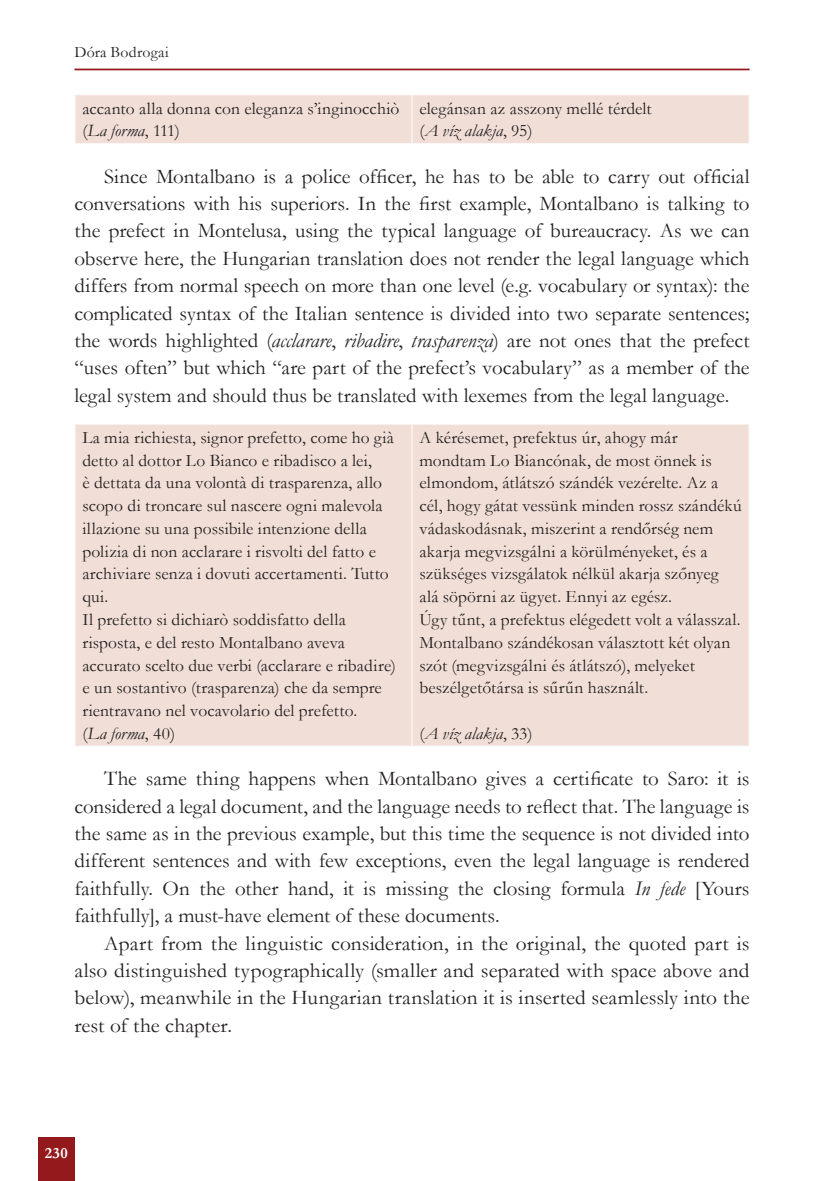
<style>
.page{position:relative;width:834px;height:1181px;background:#fff}
.page>*{position:absolute;margin:0;border:0;box-sizing:border-box;transform-origin:0 0}
.t1{font:21px/27.3px "Garamond";color:#231f20;text-align:justify}
.t2{font:17.5px/22.8px "Garamond";letter-spacing:.005em;color:#231f20}
.t3{font:italic 17.5px "Garamond";letter-spacing:.005em;color:#231f20}
.t4{font:15.75px "Garamond";letter-spacing:.015em;color:#231f20}
.t5{font:700 15.75px "Garamond";color:#fff}
.s1{font-style:italic}
.s2{font-style:normal}
</style>
<div class="page">
<div style="left:38px;top:1137px;width:36px;height:44px;background:#94191c"></div>
<hr style="left:74px;top:69px;width:675px;height:1px;background:#94191c">
<div style="left:75px;top:95px;width:673px;height:48px;background:#f1dfd7"></div>
<hr style="left:411px;top:95px;width:1px;height:48px;background:#fff">
<div style="left:75px;top:424px;width:673px;height:322px;background:#f1dfd7"></div>
<hr style="left:411px;top:424px;width:1px;height:322px;background:#fff">
<p class="t4" style="left:74px;top:42px;width:96px">Dóra Bodrogai</p>
<p class="t2" style="left:82px;top:96px;width:318px">accanto alla donna con eleganza s’inginocchiò (<span class="s1">La forma</span>, 111)</p>
<p class="t2" style="left:419px;top:96px;width:233px">elegánsan az asszony mellé térdelt (<span class="s1">A víz alakja</span>, 95)</p>
<p class="t1" style="left:74px;top:162px;width:676px;text-indent:30px">Since Montalbano is a police officer, he has to be able to carry out official conversations with his superiors. In the first example, Montalbano is talking to the prefect in Montelusa, using the typical language of bureaucracy. As we can observe here, the Hungarian translation does not render the legal language which differs from normal speech on more than one level (e.g. vocabulary or syntax): the complicated syntax of the Italian sentence is divided into two separate sentences; the words highlighted (<span class="s1">acclarare</span>, <span class="s1">ribadire</span>, <span class="s1">trasparenza</span>) are not ones that the prefect “uses often” but which “are part of the prefect’s vocabulary” as a member of the legal system and should thus be translated with lexemes from the legal language.</p>
<p class="t2" style="left:82px;top:425px;width:315px">La mia richiesta, signor prefetto, come ho già detto al dottor Lo Bianco e ribadisco a lei,<br>è dettata da una volontà di trasparenza, allo scopo di troncare sul nascere ogni malevola illazione su una possibile intenzione della polizia di non acclarare i risvolti del fatto e archiviare senza i dovuti accertamenti. Tutto qui.<br>Il prefetto si dichiarò soddisfatto della risposta, e del resto Montalbano aveva accurato scelto due verbi (acclarare e ribadire) e un sostantivo (trasparenza) che da sempre rientravano nel vocavolario del prefetto.<br>(<span class="s1">La forma</span>, 40)</p>
<p class="t2" style="left:419px;top:425px;width:323px">A kérésemet, prefektus úr, ahogy már mondtam Lo Biancónak, de most önnek is elmondom, átlátszó szándék vezérelte. Az a cél, hogy gátat vessünk minden rossz szándékú vádaskodásnak, miszerint a rendőrség nem akarja megvizsgálni a körülményeket, és a szükséges vizsgálatok nélkül akarja szőnyeg alá söpörni az ügyet. Ennyi az egész.<br>Úgy tűnt, a prefektus elégedett volt a válasszal.<br>Montalbano szándékosan választott két olyan szót (megvizsgálni és átlátszó), melyeket beszélgetőtársa is sűrűn használt.</p>
<p class="t3" style="left:419px;top:721px;width:114px"><span class="s2">(</span>A víz alakja<span class="s2">, 33)</span></p>
<p class="t1" style="left:74px;top:764px;width:676px;text-indent:30px">The same thing happens when Montalbano gives a certificate to Saro: it is considered a legal document, and the language needs to reflect that. The language is the same as in the previous example, but this time the sequence is not divided into different sentences and with few exceptions, even the legal language is rendered faithfully. On the other hand, it is missing the closing formula <span class="s1">In fede</span> [Yours faithfully], a must-have element of these documents.</p>
<p class="t1" style="left:74px;top:928px;width:676px;text-indent:30px">Apart from the linguistic consideration, in the original, the quoted part is also distinguished typographically (smaller and separated with space above and below), meanwhile in the Hungarian translation it is inserted seamlessly into the rest of the chapter.</p>
<p class="t5" style="left:45px;top:1142px;width:25px">230</p>
</div>
